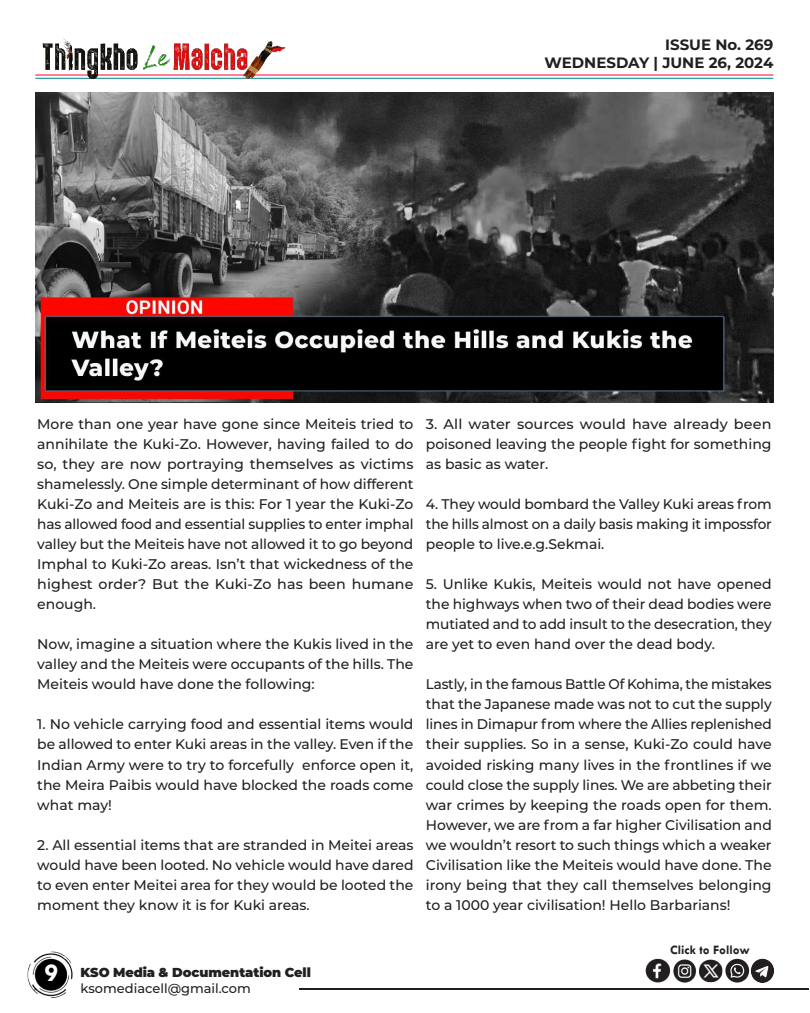
<style>
.page{position:relative;width:810px;height:1013px;background:#fff}
.page>*{position:absolute;margin:0;border:0;box-sizing:border-box;transform-origin:0 0}
.t1{font:700 26px "Tw Cen";color:#fff}
.t2{font:700 15px/18px "Montserrat";color:#231f20;text-align:right}
.t3{font:500 14px/20px "Montserrat";color:#231f20;text-align:justify}
.t4{font:900 13px "Montserrat";letter-spacing:-.005em;color:#231f20}
.t5{font:500 13px "Montserrat";color:#231f20}
.t6{font:700 13px "Tw Cen";color:#231f20}
</style>
<div class="page">
<hr style="left:299px;top:988px;width:509px;height:1px;background:#231f20">
<img style="left:27px;top:951px;width:46px;height:47px">
<hr style="left:35px;top:74px;width:738px;height:1px;background:#ff002d">
<hr style="left:35px;top:78px;width:738px;height:1px;background:#00848b">
<img style="left:35px;top:38px;width:254px;height:41px">
<img style="left:645px;top:958px;width:129px;height:25px">
<img style="left:35px;top:93px;width:738px;height:309px">
<p class="t2" style="left:545px;top:35px;width:230px">ISSUE No. 269<br>WEDNESDAY | JUNE 26, 2024</p>
<p class="t3" style="left:37px;top:413px;width:378px">More than one year have gone since Meiteis tried to annihilate the Kuki-Zo. However, having failed to do so, they are now portraying themselves as victims shamelessly. One simple determinant of how different Kuki-Zo and Meiteis are is this: For 1 year the Kuki-Zo has allowed food and essential supplies to enter imphal valley but the Meiteis have not allowed it to go beyond Imphal to Kuki-Zo areas. Isn’t that wickedness of the highest order? But the Kuki-Zo has been humane enough.</p>
<p class="t3" style="left:37px;top:633px;width:378px">Now, imagine a situation where the Kukis lived in the valley and the Meiteis were occupants of the hills. The Meiteis would have done the following:</p>
<p class="t3" style="left:37px;top:713px;width:378px">1. No vehicle carrying food and essential items would be allowed to enter Kuki areas in the valley. Even if the Indian Army were to try to forcefully enforce open it, the Meira Paibis would have blocked the roads come what may!</p>
<p class="t3" style="left:37px;top:833px;width:378px">2. All essential items that are stranded in Meitei areas would have been looted. No vehicle would have dared to even enter Meitei area for they would be looted the moment they know it is for Kuki areas.</p>
<p class="t3" style="left:426px;top:413px;width:347px">3. All water sources would have already been poisoned leaving the people fight for something as basic as water.</p>
<p class="t3" style="left:426px;top:493px;width:347px">4. They would bombard the Valley Kuki areas from the hills almost on a daily basis making it impossfor people to live.e.g.Sekmai.</p>
<p class="t3" style="left:426px;top:573px;width:347px">5. Unlike Kukis, Meiteis would not have opened the highways when two of their dead bodies were mutiated and to add insult to the desecration, they are yet to even hand over the dead body.</p>
<p class="t3" style="left:426px;top:673px;width:347px">Lastly, in the famous Battle Of Kohima, the mistakes that the Japanese made was not to cut the supply lines in Dimapur from where the Allies replenished their supplies. So in a sense, Kuki-Zo could have avoided risking many lives in the frontlines if we could close the supply lines. We are abbeting their war crimes by keeping the roads open for them.<br>However, we are from a far higher Civilisation and we wouldn’t resort to such things which a weaker Civilisation like the Meiteis would have done. The irony being that they call themselves belonging to a 1000 year civilisation! Hello Barbarians!</p>
<h1 class="t1" style="left:44px;top:957px;width:15px">9</h1>
<p class="t4" style="left:81px;top:962px;width:232px">KSO Media &amp; Documentation Cell</p>
<p class="t5" style="left:81px;top:978px;width:172px">ksomediacell@gmail.com</p>
<p class="t6" style="left:670px;top:942px;width:81px">Click to Follow</p>
</div>
